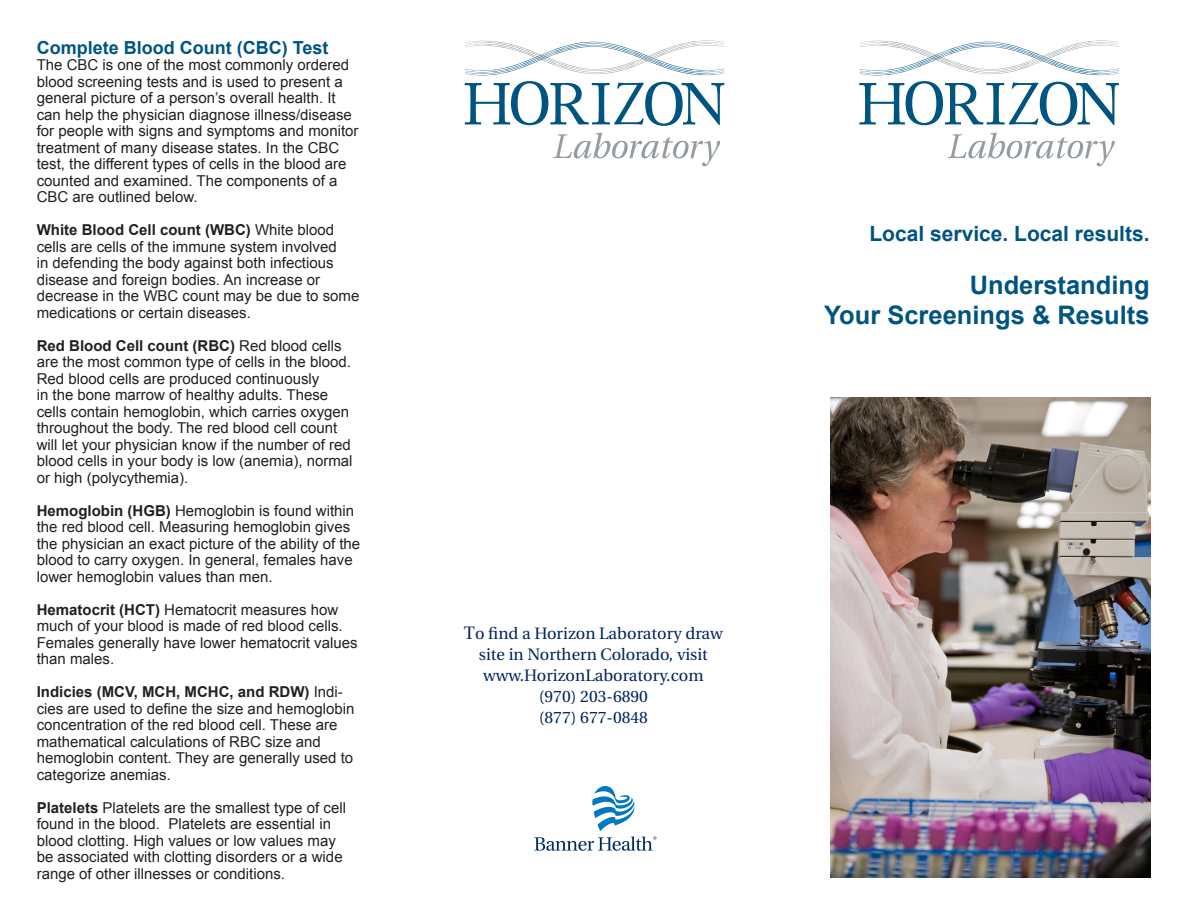
<style>
.page{position:relative;width:1188px;height:918px;background:#fff}
.page>*{position:absolute;margin:0;border:0;box-sizing:border-box;transform-origin:0 0}
.t1{font:700 25.5px/30px "Arial";color:#005480;text-align:right}
.t2{font:700 21px "Arial";color:#005480}
.t3{font:700 18px "Arial";color:#005480}
.t4{font:16.5px/21px "Utopia";color:#00255e;text-align:center}
.t5{font:15px/16.5px "Arial";color:#231f20}
.s1{font-weight:700}
.s2{font-size:18px}
</style>
<div class="page">
<svg style="left:553px;top:133px;width:167px;height:33px"></svg>
<svg style="left:465px;top:40px;width:259px;height:86px"></svg>
<svg style="left:534px;top:786px;width:122px;height:65px"></svg>
<svg style="left:948px;top:133px;width:167px;height:33px"></svg>
<svg style="left:859px;top:40px;width:260px;height:86px"></svg>
<img style="left:830px;top:397px;width:320px;height:481px">
<p class="t3" style="left:37px;top:35px;width:293px">Complete Blood Count (CBC) Test</p>
<p class="t5" style="left:37px;top:57px;width:323px">The CBC is one of the most commonly ordered blood screening tests and is used to present a general picture of a person’s overall health. It can help the physician diagnose illness/disease for people with signs and symptoms and monitor treatment of many disease states. In the CBC test, the different types of cells in the blood are counted and examined. The components of a CBC are outlined below.</p>
<p class="t5" style="left:37px;top:222px;width:324px"><span class="s1">White Blood Cell count (WBC)</span> White blood cells are cells of the immune system involved<br>in defending the body against both infectious disease and foreign bodies. An increase or decrease in the WBC count may be due to some medications or certain diseases.</p>
<p class="t5" style="left:37px;top:337px;width:317px"><span class="s1">Red Blood Cell count (RBC)</span> Red blood cells are the most common type of cells in the blood.<br>Red blood cells are produced continuously<br>in the bone marrow of healthy adults. These cells contain hemoglobin, which carries oxygen throughout the body. The red blood cell count will let your physician know if the number of red blood cells in your body is low (anemia), normal or high (polycythemia).</p>
<p class="t5" style="left:37px;top:502px;width:325px"><span class="s1">Hemoglobin (HGB)</span> Hemoglobin is found within the red blood cell. Measuring hemoglobin gives the physician an exact picture of the ability of the blood to carry oxygen. In general, females have lower hemoglobin values than men.</p>
<p class="t5" style="left:37px;top:601px;width:322px"><span class="s1">Hematocrit (HCT)</span> Hematocrit measures how much of your blood is made of red blood cells.<br>Females generally have lower hematocrit values than males.</p>
<p class="t5" style="left:37px;top:684px;width:319px"><span class="s1">Indicies (MCV, MCH, MCHC, and RDW)</span> Indi&shy;cies are used to define the size and hemoglobin concentration of the red blood cell. These are mathematical calculations of RBC size and hemoglobin content. They are generally used to categorize anemias.</p>
<p class="t5" style="left:37px;top:799px;width:311px"><span class="s1">Platelets</span> Platelets are the smallest type of cell found in the blood. Platelets are essential in blood clotting. High values or low values may be associated with clotting disorders or a wide range of other illnesses or conditions.</p>
<h2 class="t2" style="left:869px;top:220px;width:282px">Local service. Local results.</h2>
<h1 class="t1" style="left:824px;top:271px;width:327px">Understanding<br>Your Screenings &amp; Results</h1>
<p class="t4" style="left:464px;top:623px;width:261px"><span class="s2">T</span>o find a Horizon Laboratory draw site in Northern Colorado, visit www.HorizonLaboratory.com (970) 203-6890<br>(877) 677-0848</p>
</div>
